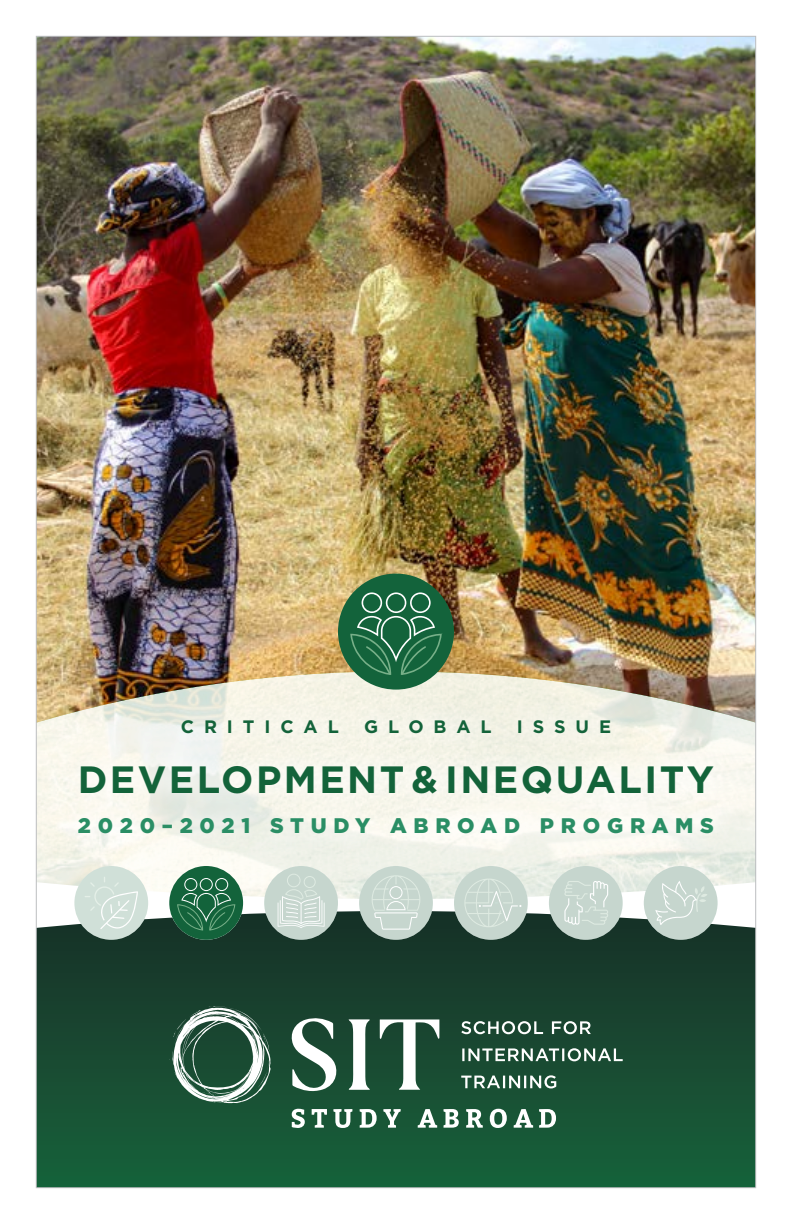
<style>
.page{position:relative;width:792px;height:1224px;background:#fff}
.page>*{position:absolute;margin:0;border:0;box-sizing:border-box;transform-origin:0 0}
.t1{font:700 38px "Gotham";letter-spacing:.065em;color:#13633a}
.t2{font:900 21px "Gotham";letter-spacing:.32em;color:#2a8e65}
.t3{font:700 18px "Gotham";letter-spacing:.55em;color:#13633a}
</style>
<div class="page">
<img style="left:36px;top:36px;width:720px;height:1152px">
<svg style="left:264px;top:866px;width:74px;height:74px;fill:#c6d6ce"></svg>
<svg style="left:359px;top:866px;width:74px;height:74px;fill:#c6d6ce"></svg>
<svg style="left:454px;top:866px;width:74px;height:74px;fill:#c6d6ce"></svg>
<svg style="left:549px;top:866px;width:74px;height:74px;fill:#c6d6ce"></svg>
<svg style="left:644px;top:866px;width:74px;height:74px;fill:#c6d6ce"></svg>
<p class="t3" style="left:181px;top:715px;width:160px">CRITICAL</p>
<p class="t3" style="left:364px;top:715px;width:129px">GLOBAL</p>
<p class="t3" style="left:517px;top:715px;width:96px">ISSUE</p>
<h1 class="t1" style="left:78px;top:755px;width:638px">DEVELOPMENT &amp; INEQUALITY</h1>
<p class="t2" style="left:78px;top:811px;width:638px">2020–2021 STUDY ABROAD PROGRAMS</p>
</div>
